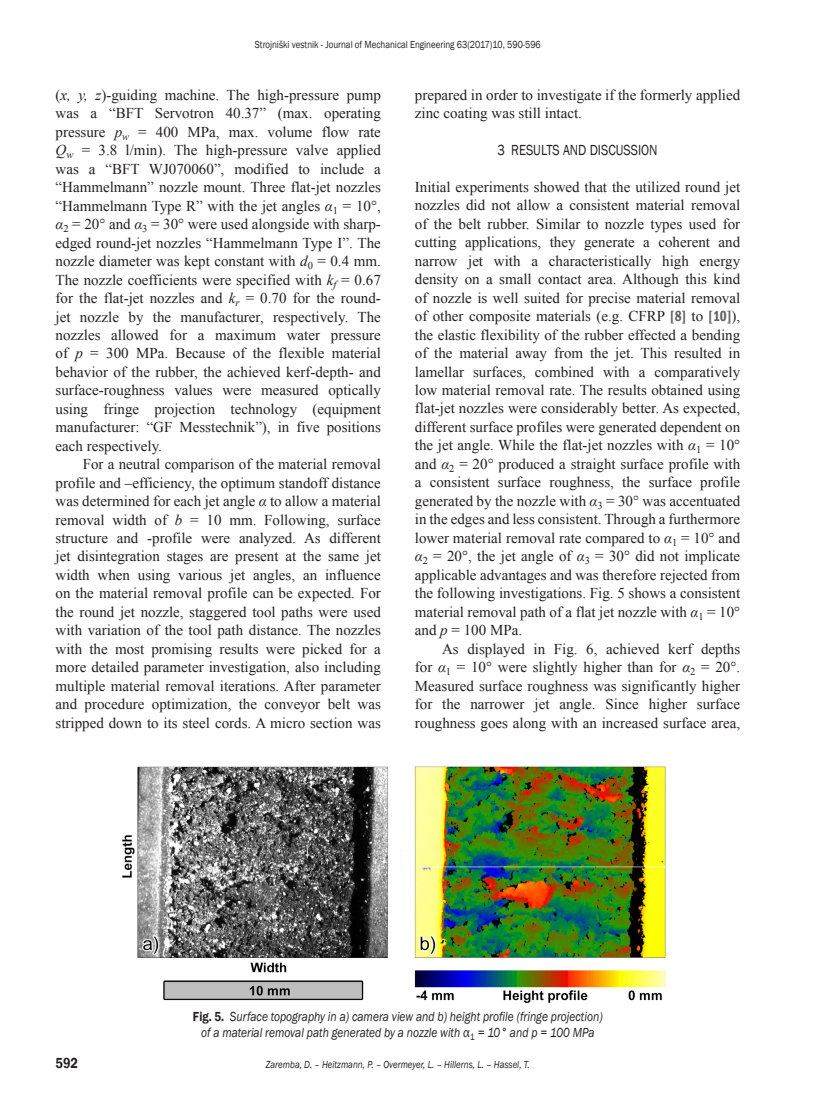
<style>
.page{position:relative;width:817px;height:1115px;background:#fff}
.page>*{position:absolute;margin:0;border:0;box-sizing:border-box;transform-origin:0 0}
.t1{font:15px/18.5px "Times New Roman";color:#231f20;text-align:justify}
.t2{font:15px "Franklin Gothic";color:#231f20;scale:.85 1}
.t3{font:600 15px "Franklin Gothic";color:#231f20;scale:.85 1}
.t4{font:italic 13.5px/16.2px "Franklin Gothic";color:#231f20;text-align:center;scale:.85 1}
.t5{font:10.5px "Franklin Gothic";color:#231f20;scale:.85 1}
.t6{font:italic 10.5px "Franklin Gothic";color:#231f20;scale:.85 1}
.s1{font-style:italic}
.s2{font-family:"Franklin Gothic";font-weight:600;font-stretch:condensed;color:#636366}
.s3{font-weight:600;font-style:normal}
</style>
<div class="page">
<img style="left:122px;top:766px;width:544px;height:237px">
<p class="t5" style="left:255px;top:38px;width:338px">Strojniški vestnik - Journal of Mechanical Engineering 63(2017)10, 590-596</p>
<p class="t1" style="left:56px;top:85px;width:327px">(<span class="s1">x, y, z</span>)-guiding machine. The high-pressure pump was a “BFT Servotron 40.37” (max. operating pressure <span class="s1">p</span><sub>w</sub> = 400 MPa, max. volume flow rate <span class="s1">Q</span><sub>w</sub> = 3.8 l/min). The high-pressure valve applied was a “BFT WJ070060”, modified to include a “Hammelmann” nozzle mount. Three flat-jet nozzles “Hammelmann Type R” with the jet angles <span class="s1">α</span><sub>1</sub> = 10°, <span class="s1">α</span><sub>2</sub> = 20° and <span class="s1">α</span><sub>3</sub> = 30° were used alongside with sharp&shy;edged round-jet nozzles “Hammelmann Type I”. The nozzle diameter was kept constant with <span class="s1">d</span><sub>0</sub> = 0.4 mm.<br>The nozzle coefficients were specified with <span class="s1">k</span><sub>f</sub> = 0.67 for the flat-jet nozzles and <span class="s1">k</span><sub>r</sub> = 0.70 for the round&shy;jet nozzle by the manufacturer, respectively. The nozzles allowed for a maximum water pressure of <span class="s1">p</span> = 300 MPa. Because of the flexible material behavior of the rubber, the achieved kerf-depth- and surface-roughness values were measured optically using fringe projection technology (equipment manufacturer: “GF Messtechnik”), in five positions each respectively.</p>
<p class="t1" style="left:56px;top:454px;width:327px;text-indent:27px">For a neutral comparison of the material removal profile and –efficiency, the optimum standoff distance was determined for each jet angle <span class="s1">α</span> to allow a material removal width of <span class="s1">b</span> = 10 mm. Following, surface structure and -profile were analyzed. As different jet disintegration stages are present at the same jet width when using various jet angles, an influence on the material removal profile can be expected. For the round jet nozzle, staggered tool paths were used with variation of the tool path distance. The nozzles with the most promising results were picked for a more detailed parameter investigation, also including multiple material removal iterations. After parameter and procedure optimization, the conveyor belt was stripped down to its steel cords. A micro section was</p>
<p class="t1" style="left:415px;top:85px;width:327px">prepared in order to investigate if the formerly applied zinc coating was still intact.</p>
<p class="t2" style="left:497px;top:141px;width:190px">3 RESULTS AND DISCUSSION</p>
<p class="t1" style="left:415px;top:177px;width:327px">Initial experiments showed that the utilized round jet nozzles did not allow a consistent material removal of the belt rubber. Similar to nozzle types used for cutting applications, they generate a coherent and narrow jet with a characteristically high energy density on a small contact area. Although this kind of nozzle is well suited for precise material removal of other composite materials (e.g. CFRP <span class="s2">[8]</span> to <span class="s2">[10]</span>), the elastic flexibility of the rubber effected a bending of the material away from the jet. This resulted in lamellar surfaces, combined with a comparatively low material removal rate. The results obtained using flat-jet nozzles were considerably better. As expected, different surface profiles were generated dependent on the jet angle. While the flat-jet nozzles with <span class="s1">α</span><sub>1</sub> = 10° and <span class="s1">α</span><sub>2</sub> = 20° produced a straight surface profile with a consistent surface roughness, the surface profile generated by the nozzle with <span class="s1">α</span><sub>3</sub> = 30° was accentuated in the edges and less consistent. Through a furthermore lower material removal rate compared to <span class="s1">α</span><sub>1</sub> = 10° and <span class="s1">α</span><sub>2</sub> = 20°, the jet angle of <span class="s1">α</span><sub>3</sub> = 30° did not implicate applicable advantages and was therefore rejected from the following investigations. Fig. 5 shows a consistent material removal path of a flat jet nozzle with <span class="s1">α</span><sub>1</sub> = 10° and <span class="s1">p</span> = 100 MPa.</p>
<p class="t1" style="left:415px;top:639px;width:327px;text-indent:27px">As displayed in Fig. 6, achieved kerf depths for <span class="s1">α</span><sub>1</sub> = 10° were slightly higher than for <span class="s1">α</span><sub>2</sub> = 20°.<br>Measured surface roughness was significantly higher for the narrower jet angle. Since higher surface roughness goes along with an increased surface area,</p>
<p class="t4" style="left:193px;top:1008px;width:483px"><span class="s3">Fig. 5.</span> Surface topography in a) camera view and b) height profile (fringe projection) of a material removal path generated by a nozzle with α<sub>1</sub> = 10° and p = 100 MPa</p>
<p class="t3" style="left:56px;top:1053px;width:28px">592</p>
<p class="t6" style="left:266px;top:1057px;width:312px">Zaremba, D. – Heitzmann, P. – Overmeyer, L. – Hillerns, L. – Hassel, T.</p>
</div>
